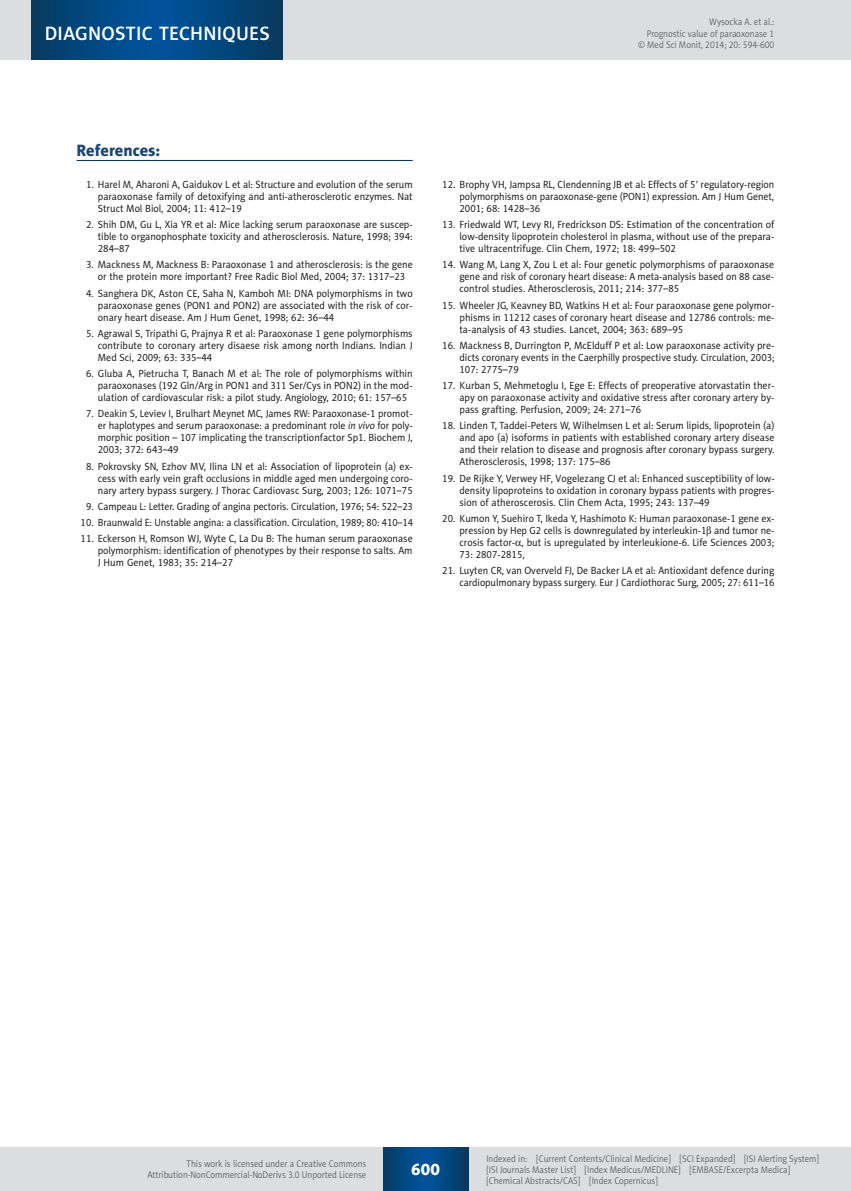
<style>
.page{position:relative;width:851px;height:1191px;background:#fff}
.page>*{position:absolute;margin:0;border:0;box-sizing:border-box;transform-origin:0 0}
.t1{font:19.5px "Naomi Sans EFN Medium";letter-spacing:.015em;color:#fff}
.MSM_Referencje_Tytul{font:16.5px "Naomi Sans EFN Heavy";color:#1a4574}
.t2{font:16.5px "Naomi Sans EFN Heavy";color:#fff}
.MSM_Referencje_punkt{font:10.5px/12px "Naomi Sans EFN";color:#231f20;text-align:justify;scale:.95 1}
.MSM_Referencje_punkt-2{font:10.5px/12px "Naomi Sans EFN";color:#231f20;text-align:justify;scale:.94 1}
.MSM_Referencje_punkt-3{font:10.5px "Naomi Sans EFN";color:#231f20;scale:.93 1}
.t3{font:9.75px/11.2px "Naomi Sans EFN Light";color:#57585a;text-align:right;scale:.9 1}
.s1{font-style:italic}
.s2{font-family:"Standard Sym L"}
</style>
<div class="page">
<hr style="left:77px;top:160px;width:335px;height:1px;background:#00295c">
<div style="left:0;top:1148px;width:850px;height:43px;background:#dcdddf"></div>
<svg style="left:383px;top:1148px;width:85px;height:42px;background:#02477e"></svg>
<div style="left:0;top:0;width:850px;height:60px;background:#dcdddf"></div>
<svg style="left:32px;top:0;width:251px;height:60px;background:#02477e"></svg>
<h1 class="t1" style="left:45px;top:22px;width:227px">DIAGNOSTIC TECHNIQUES</h1>
<p class="t3" style="left:638px;top:16px;width:153px">Wysocka A. et al.:<br>Prognostic value of paraoxonase 1 © Med Sci Monit, 2014; 20: 594-600</p>
<p class="MSM_Referencje_Tytul" style="left:77px;top:140px;width:85px">References:</p>
<p class="MSM_Referencje_punkt" style="left:98px;top:178px;width:333px;text-indent:-12px">1. Harel M, Aharoni A, Gaidukov L et al: Structure and evolution of the serum paraoxonase family of detoxifying and anti-atherosclerotic enzymes. Nat Struct Mol Biol, 2004; 11: 412–19</p>
<p class="MSM_Referencje_punkt" style="left:98px;top:219px;width:333px;text-indent:-12px">2. Shih DM, Gu L, Xia YR et al: Mice lacking serum paraoxonase are suscep&shy;tible to organophosphate toxicity and atherosclerosis. Nature, 1998; 394:<br>284–87</p>
<p class="MSM_Referencje_punkt" style="left:86px;top:259px;width:345px;text-align:center">3. Mackness M, Mackness B: Paraoxonase 1 and atherosclerosis: is the gene or the protein more important? Free Radic Biol Med, 2004; 37: 1317–23</p>
<p class="MSM_Referencje_punkt" style="left:98px;top:287px;width:333px;text-indent:-12px">4. Sanghera DK, Aston CE, Saha N, Kamboh MI: DNA polymorphisms in two paraoxonase genes (PON1 and PON2) are associated with the risk of cor&shy;onary heart disease. Am J Hum Genet, 1998; 62: 36–44</p>
<p class="MSM_Referencje_punkt" style="left:98px;top:327px;width:333px;text-indent:-12px">5. Agrawal S, Tripathi G, Prajnya R et al: Paraoxonase 1 gene polymorphisms contribute to coronary artery disaese risk among north Indians. Indian J Med Sci, 2009; 63: 335–44</p>
<p class="MSM_Referencje_punkt" style="left:98px;top:368px;width:333px;text-indent:-12px">6. Gluba A, Pietrucha T, Banach M et al: The role of polymorphisms within paraoxonases (192 Gln/Arg in PON1 and 311 Ser/Cys in PON2) in the mod&shy;ulation of cardiovascular risk: a pilot study. Angiology, 2010; 61: 157–65</p>
<p class="MSM_Referencje_punkt" style="left:98px;top:408px;width:333px;text-indent:-12px">7. Deakin S, Leviev I, Brulhart Meynet MC, James RW: Paraoxonase-1 promot&shy;er haplotypes and serum paraoxonase: a predominant role <span class="s1">in vivo</span> for poly&shy;morphic position – 107 implicating the transcriptionfactor Sp1. Biochem J, 2003; 372: 643–49</p>
<p class="MSM_Referencje_punkt" style="left:98px;top:460px;width:333px;text-indent:-12px">8. Pokrovsky SN, Ezhov MV, Ilina LN et al: Association of lipoprotein (a) ex&shy;cess with early vein graft occlusions in middle aged men undergoing coro&shy;nary artery bypass surgery. J Thorac Cardiovasc Surg, 2003; 126: 1071–75</p>
<p class="MSM_Referencje_punkt-3" style="left:86px;top:500px;width:353px">9. Campeau L: Letter. Grading of angina pectoris. Circulation, 1976; 54: 522–23</p>
<p class="MSM_Referencje_punkt-3" style="left:81px;top:516px;width:359px">10. Braunwald E: Unstable angina: a classification. Circulation, 1989; 80: 410–14</p>
<p class="MSM_Referencje_punkt" style="left:98px;top:533px;width:333px;text-indent:-17px">11. Eckerson H, Romson WJ, Wyte C, La Du B: The human serum paraoxonase polymorphism: identification of phenotypes by their response to salts. Am J Hum Genet, 1983; 35: 214–27</p>
<p class="MSM_Referencje_punkt" style="left:459px;top:178px;width:333px;text-indent:-17px">12. Brophy VH, Jampsa RL, Clendenning JB et al: Effects of 5’ regulatory-region polymorphisms on paraoxonase-gene (PON1) expression. Am J Hum Genet, 2001; 68: 1428–36</p>
<p class="MSM_Referencje_punkt" style="left:459px;top:219px;width:333px;text-indent:-17px">13. Friedwald WT, Levy RI, Fredrickson DS: Estimation of the concentration of low-density lipoprotein cholesterol in plasma, without use of the prepara&shy;tive ultracentrifuge. Clin Chem, 1972; 18: 499–502</p>
<p class="MSM_Referencje_punkt" style="left:459px;top:259px;width:333px;text-indent:-17px">14. Wang M, Lang X, Zou L et al: Four genetic polymorphisms of paraoxonase gene and risk of coronary heart disease: A meta-analysis based on 88 case&shy;control studies. Atherosclerosis, 2011; 214: 377–85</p>
<p class="MSM_Referencje_punkt" style="left:459px;top:299px;width:333px;text-indent:-17px">15. Wheeler JG, Keavney BD, Watkins H et al: Four paraoxonase gene polymor&shy;phisms in 11212 cases of coronary heart disease and 12786 controls: me&shy;ta-analysis of 43 studies. Lancet, 2004; 363: 689–95</p>
<p class="MSM_Referencje_punkt" style="left:459px;top:339px;width:333px;text-indent:-17px">16. Mackness B, Durrington P, McElduff P et al: Low paraoxonase activity pre&shy;dicts coronary events in the Caerphilly prospective study. Circulation, 2003; 107: 2775–79</p>
<p class="MSM_Referencje_punkt" style="left:459px;top:380px;width:333px;text-indent:-17px">17. Kurban S, Mehmetoglu I, Ege E: Effects of preoperative atorvastatin ther&shy;apy on paraoxonase activity and oxidative stress after coronary artery by&shy;pass grafting. Perfusion, 2009; 24: 271–76</p>
<p class="MSM_Referencje_punkt" style="left:459px;top:420px;width:333px;text-indent:-17px">18. Linden T, Taddei-Peters W, Wilhelmsen L et al: Serum lipids, lipoprotein (a) and apo (a) isoforms in patients with established coronary artery disease and their relation to disease and prognosis after coronary bypass surgery.<br>Atherosclerosis, 1998; 137: 175–86</p>
<p class="MSM_Referencje_punkt" style="left:459px;top:472px;width:333px;text-indent:-17px">19. De Rijke Y, Verwey HF, Vogelezang CJ et al: Enhanced susceptibility of low&shy;density lipoproteins to oxidation in coronary bypass patients with progres&shy;sion of atheroscerosis. Clin Chem Acta, 1995; 243: 137–49</p>
<p class="MSM_Referencje_punkt-2" style="left:459px;top:512px;width:336px;text-indent:-17px">20. Kumon Y, Suehiro T, Ikeda Y, Hashimoto K: Human paraoxonase-1 gene ex&shy;pression by Hep G2 cells is downregulated by interleukin-1<span class="s2">b</span> and tumor ne&shy;crosis factor-<span class="s2">a</span>, but is upregulated by interleukione-6. Life Sciences 2003; 73: 2807-2815,</p>
<p class="MSM_Referencje_punkt" style="left:442px;top:565px;width:351px;text-align:right">21. Luyten CR, van Overveld FJ, De Backer LA et al: Antioxidant defence during cardiopulmonary bypass surgery. Eur J Cardiothorac Surg, 2005; 27: 611–16</p>
<p class="t3" style="left:147px;top:1158px;width:245px">This work is licensed under a Creative Commons<br>Attribution-NonCommercial-NoDerivs 3.0 Unported License</p>
<h2 class="t2" style="left:411px;top:1159px;width:30px">600</h2>
<p class="t3" style="left:486px;top:1152px;width:371px;text-align:left">Indexed in: [Current Contents/Clinical Medicine] [SCI Expanded] [ISI Alerting System] [ISI Journals Master List] [Index Medicus/MEDLINE] [EMBASE/Excerpta Medica] [Chemical Abstracts/CAS] [Index Copernicus]</p>
</div>
